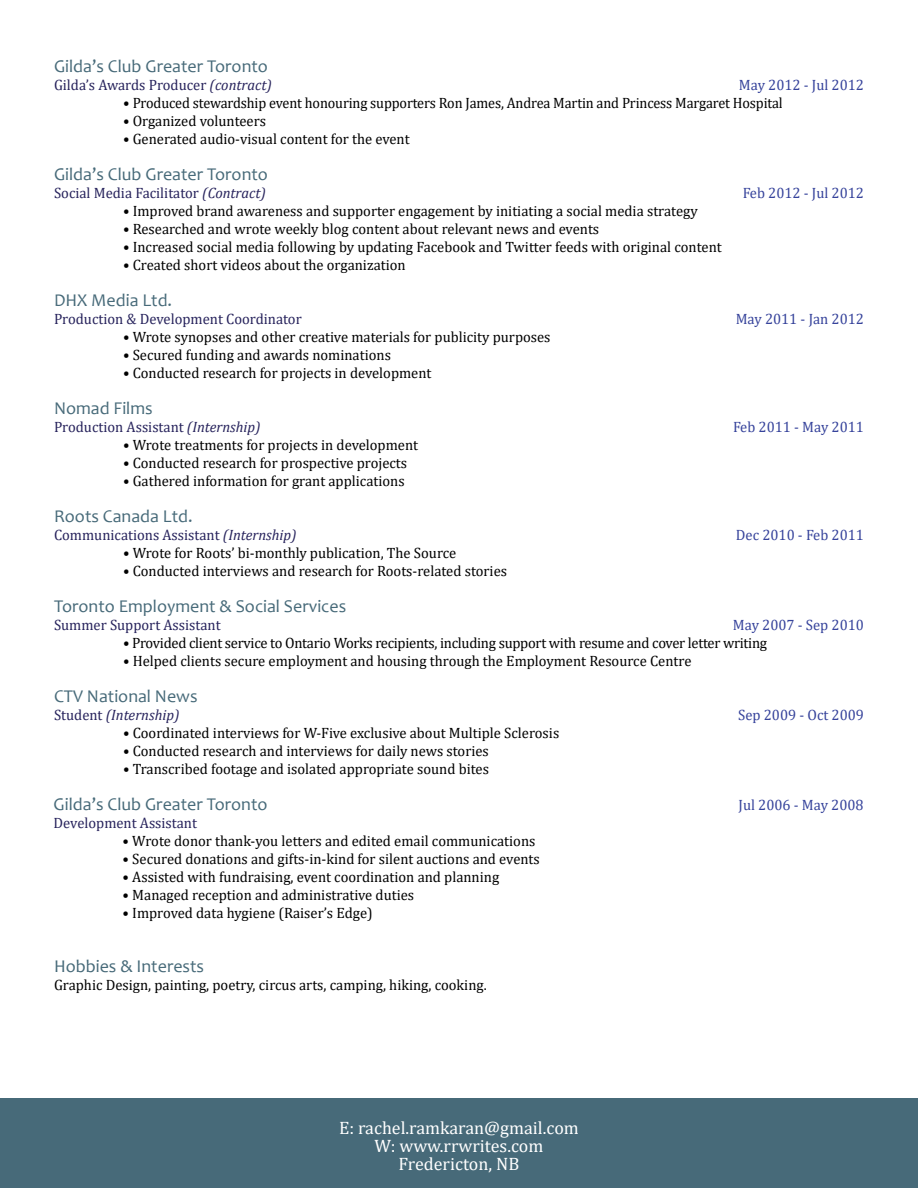
<style>
.page{position:relative;width:918px;height:1188px;background:#fff}
.page>*{position:absolute;margin:0;border:0;box-sizing:border-box;transform-origin:0 0}
.t1{font:18px "Candara";color:#476a79}
.t2{font:18px/18px "Cambria";color:#fff;text-align:center}
.t3{font:15px "Cambria";color:#000}
.t4{font:15px "Cambria";color:#27235c}
.t5{font:15px "Cambria";color:#36439b}
.t6{font:15px "Cambria";letter-spacing:-.02em;color:#000}
.t7{font:italic 15px "Cambria";color:#27235c}
.s1{font-style:italic}
.s2{font-style:normal}
</style>
<div class="page">
<div style="left:0;top:1098px;width:918px;height:90px;background:#476a79"></div>
<p class="t1" style="left:54px;top:55px;width:215px">Gilda’s Club Greater Toronto</p>
<p class="t3" style="left:123px;top:94px;width:661px">• Produced stewardship event honouring supporters Ron James, Andrea Martin and Princess Margaret Hospital</p>
<p class="t3" style="left:123px;top:112px;width:145px">• Organized volunteers</p>
<p class="t3" style="left:123px;top:130px;width:288px">• Generated audio-visual content for the event</p>
<p class="t4" style="left:54px;top:76px;width:219px">Gilda’s Awards Producer <span class="s1">(contract)</span></p>
<p class="t5" style="left:739px;top:76px;width:127px">May 2012 - Jul 2012</p>
<p class="t1" style="left:54px;top:163px;width:215px">Gilda’s Club Greater Toronto</p>
<p class="t4" style="left:54px;top:184px;width:213px">Social Media Facilitator <span class="s1">(Contract)</span></p>
<p class="t3" style="left:123px;top:202px;width:576px">• Improved brand awareness and supporter engagement by initiating a social media strategy</p>
<p class="t3" style="left:123px;top:220px;width:478px">• Researched and wrote weekly blog content about relevant news and events</p>
<p class="t3" style="left:123px;top:238px;width:600px">• Increased social media following by updating Facebook and Twitter feeds with original content</p>
<p class="t3" style="left:123px;top:256px;width:284px">• Created short videos about the organization</p>
<p class="t1" style="left:54px;top:289px;width:120px">DHX Media Ltd.</p>
<p class="t4" style="left:54px;top:310px;width:249px">Production &amp; Development Coordinator</p>
<p class="t3" style="left:123px;top:328px;width:429px">• Wrote synopses and other creative materials for publicity purposes</p>
<p class="t3" style="left:123px;top:346px;width:269px">• Secured funding and awards nominations</p>
<p class="t3" style="left:123px;top:364px;width:310px">• Conducted research for projects in development</p>
<p class="t1" style="left:54px;top:397px;width:100px">Nomad Films</p>
<p class="t4" style="left:54px;top:418px;width:208px">Production Assistant <span class="s1">(Internship)</span></p>
<p class="t3" style="left:123px;top:436px;width:297px">• Wrote treatments for projects in development</p>
<p class="t3" style="left:123px;top:454px;width:286px">• Conducted research for prospective projects</p>
<p class="t3" style="left:123px;top:472px;width:283px">• Gathered information for grant applications</p>
<p class="t1" style="left:54px;top:505px;width:140px">Roots Canada Ltd.</p>
<p class="t4" style="left:54px;top:526px;width:244px">Communications Assistant <span class="s1">(Internship)</span></p>
<p class="t3" style="left:123px;top:544px;width:335px">• Wrote for Roots’ bi-monthly publication, The Source</p>
<p class="t3" style="left:123px;top:562px;width:386px">• Conducted interviews and research for Roots-related stories</p>
<p class="t1" style="left:54px;top:595px;width:294px">Toronto Employment &amp; Social Services</p>
<p class="t4" style="left:54px;top:616px;width:168px">Summer Support Assistant</p>
<p class="t5" style="left:743px;top:184px;width:123px">Feb 2012 - Jul 2012</p>
<p class="t5" style="left:736px;top:310px;width:130px">May 2011 - Jan 2012</p>
<p class="t5" style="left:733px;top:418px;width:132px">Feb 2011 - May 2011</p>
<p class="t5" style="left:736px;top:526px;width:130px">Dec 2010 - Feb 2011</p>
<p class="t5" style="left:733px;top:616px;width:133px">May 2007 - Sep 2010</p>
<p class="t6" style="left:123px;top:634px;width:646px">• Provided client service to Ontario Works recipients, including support with resume and cover letter writing</p>
<p class="t3" style="left:123px;top:652px;width:570px">• Helped clients secure employment and housing through the Employment Resource Centre</p>
<p class="t1" style="left:54px;top:685px;width:145px">CTV National News</p>
<p class="t7" style="left:54px;top:704px;width:127px"><span class="s2">Student</span> (Internship)</p>
<p class="t3" style="left:123px;top:724px;width:438px">• Coordinated interviews for W-Five exclusive about Multiple Sclerosis</p>
<p class="t3" style="left:123px;top:742px;width:367px">• Conducted research and interviews for daily news stories</p>
<p class="t3" style="left:123px;top:760px;width:367px">• Transcribed footage and isolated appropriate sound bites</p>
<p class="t1" style="left:54px;top:793px;width:215px">Gilda’s Club Greater Toronto</p>
<p class="t4" style="left:54px;top:814px;width:145px">Development Assistant</p>
<p class="t3" style="left:123px;top:832px;width:414px">• Wrote donor thank-you letters and edited email communications</p>
<p class="t3" style="left:123px;top:850px;width:419px">• Secured donations and gifts-in-kind for silent auctions and events</p>
<p class="t3" style="left:123px;top:868px;width:378px">• Assisted with fundraising, event coordination and planning</p>
<p class="t3" style="left:123px;top:886px;width:293px">• Managed reception and administrative duties</p>
<p class="t3" style="left:123px;top:904px;width:252px">• Improved data hygiene (Raiser’s Edge)</p>
<p class="t1" style="left:54px;top:955px;width:152px">Hobbies &amp; Interests</p>
<p class="t3" style="left:54px;top:976px;width:434px">Graphic Design, painting, poetry, circus arts, camping, hiking, cooking.</p>
<p class="t2" style="left:339px;top:1119px;width:241px">E: rachel.ramkaran@gmail.com<br>W: www.rrwrites.com<br>Fredericton, NB</p>
<p class="t5" style="left:738px;top:706px;width:127px">Sep 2009 - Oct 2009</p>
<p class="t5" style="left:739px;top:796px;width:127px">Jul 2006 - May 2008</p>
</div>
